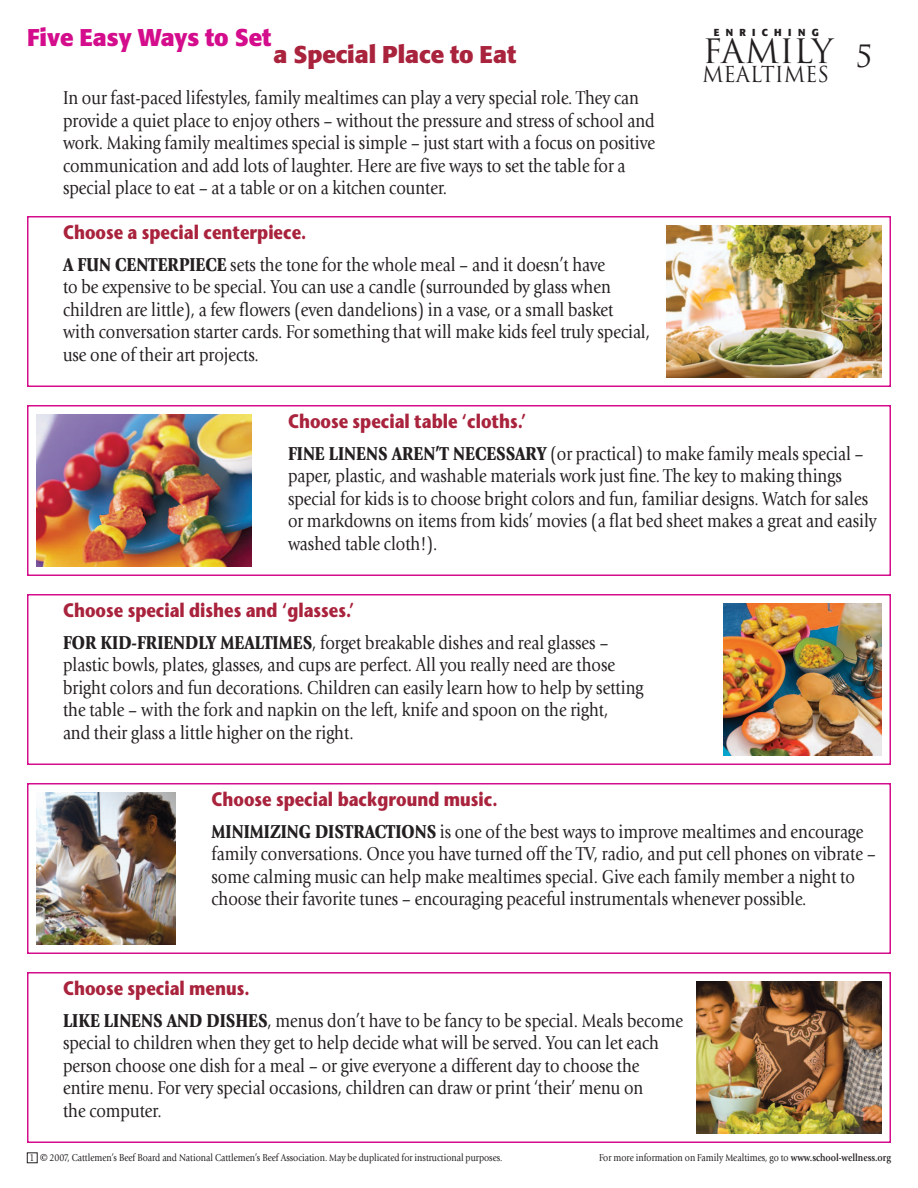
<style>
.page{position:relative;width:918px;height:1188px;background:#fff}
.page>*{position:absolute;margin:0;border:0;box-sizing:border-box;transform-origin:0 0}
.t1{font:32.7px "Trajan";color:#231f20}
.t2{font:700 24px "Formata";color:#a9233d}
.t3{font:700 24px "Formata";color:#d40d8c}
.t4{font:21.45px "Trajan";color:#231f20;scale:.95 1}
.t5{font:19.5px/22.5px "Giovanni";color:#231f20;scale:.85 1}
.t6{font:700 19.5px "Stone Sans";color:#a9233d;scale:.85 1}
.t7{font:10.5px "Giovanni";color:#231f20;scale:.85 1}
.t8{font:700 10.05px "Formata";letter-spacing:.62em;color:#231f20}
.s1{font-weight:900}
.s2{font-size:15px}
.s3{font-weight:700}
</style>
<div class="page">
<div style="left:27px;top:216px;width:864px;height:171px;border:2px solid #d40d8c"></div>
<div style="left:27px;top:405px;width:864px;height:171px;border:2px solid #d40d8c"></div>
<div style="left:27px;top:594px;width:864px;height:171px;border:2px solid #d40d8c"></div>
<div style="left:27px;top:783px;width:864px;height:171px;border:2px solid #d40d8c"></div>
<div style="left:27px;top:972px;width:864px;height:171px;border:2px solid #d40d8c"></div>
<div style="left:27px;top:1153px;width:10px;height:10px;border:1px solid #231f20"></div>
<img style="left:666px;top:225px;width:216px;height:153px">
<img style="left:36px;top:414px;width:216px;height:153px">
<img style="left:723px;top:603px;width:159px;height:153px">
<img style="left:36px;top:792px;width:140px;height:153px">
<img style="left:696px;top:981px;width:186px;height:153px">
<p class="t3" style="left:27px;top:27px;width:246px">Five Easy Ways to Set</p>
<p class="t2" style="left:273px;top:44px;width:244px">a Special Place to Eat</p>
<p class="t5" style="left:63px;top:88px;width:698px">In our fast-paced lifestyles, family mealtimes can play a very special role. They can provide a quiet place to enjoy others – without the pressure and stress of school and work. Making family mealtimes special is simple – just start with a focus on positive communication and add lots of laughter. Here are five ways to set the table for a special place to eat – at a table or on a kitchen counter.</p>
<p class="t6" style="left:63px;top:225px;width:288px">Choose a special centerpiece.</p>
<p class="t5" style="left:63px;top:255px;width:692px"><span class="s1">A FUN CENTERPIECE</span> sets the tone for the whole meal – and it doesn’t have<br>to be expensive to be special. You can use a candle (surrounded by glass when children are little), a few flowers (even dandelions) in a vase, or a small basket with conversation starter cards. For something that will make kids feel truly special, use one of their art projects.</p>
<p class="t8" style="left:714px;top:28px;width:107px">ENRICHING</p>
<h1 class="t1" style="left:703px;top:33px;width:171px">FAMILY <sub>5</sub></h1>
<p class="t4" style="left:702px;top:63px;width:135px">MEALTIMES</p>
<p class="t6" style="left:288px;top:414px;width:281px">Choose special table ‘cloths.’</p>
<p class="t5" style="left:288px;top:444px;width:694px"><span class="s1">FINE LINENS AREN’T NECESSARY</span> (or practical) to make family meals special – paper, plastic, and washable materials work just fine. The key to making things special for kids is to choose bright colors and fun, familiar designs. Watch for sales or markdowns on items from kids’ movies (a flat bed sheet makes a great and easily washed table cloth!).</p>
<p class="t6" style="left:63px;top:603px;width:344px">Choose special dishes and ‘glasses.’</p>
<p class="t5" style="left:63px;top:633px;width:684px"><span class="s1">FOR KID-FRIENDLY MEALTIMES</span>, forget breakable dishes and real glasses – plastic bowls, plates, glasses, and cups are perfect. All you really need are those bright colors and fun decorations. Children can easily learn how to help by setting the table – with the fork and napkin on the left, knife and spoon on the right,<br>and their glass a little higher on the right.</p>
<p class="t6" style="left:212px;top:792px;width:338px">Choose special background music.</p>
<p class="t5" style="left:212px;top:822px;width:783px"><span class="s1">MINIMIZING DISTRACTIONS</span> is one of the best ways to improve mealtimes and encourage family conversations. Once you have turned off the TV, radio, and put cell phones on vibrate – some calming music can help make mealtimes special. Give each family member a night to choose their favorite tunes – encouraging peaceful instrumentals whenever possible.</p>
<p class="t6" style="left:63px;top:981px;width:221px">Choose special menus.</p>
<p class="t5" style="left:63px;top:1011px;width:731px"><span class="s1">LIKE LINENS AND DISHES</span>, menus don’t have to be fancy to be special. Meals become special to children when they get to help decide what will be served. You can let each person choose one dish for a meal – or give everyone a different day to choose the entire menu. For very special occasions, children can draw or print ‘their’ menu on<br>the computer.</p>
<p class="t7" style="left:30px;top:1153px;width:558px">1 <span class="s2">©</span> 2007, Cattlemen’s Beef Board and National Cattlemen’s Beef Association. May be duplicated for instructional purposes.</p>
<p class="t7" style="left:599px;top:1154px;width:345px">For more information on Family Mealtimes, go to <span class="s3">www.school-wellness.org</span></p>
</div>
